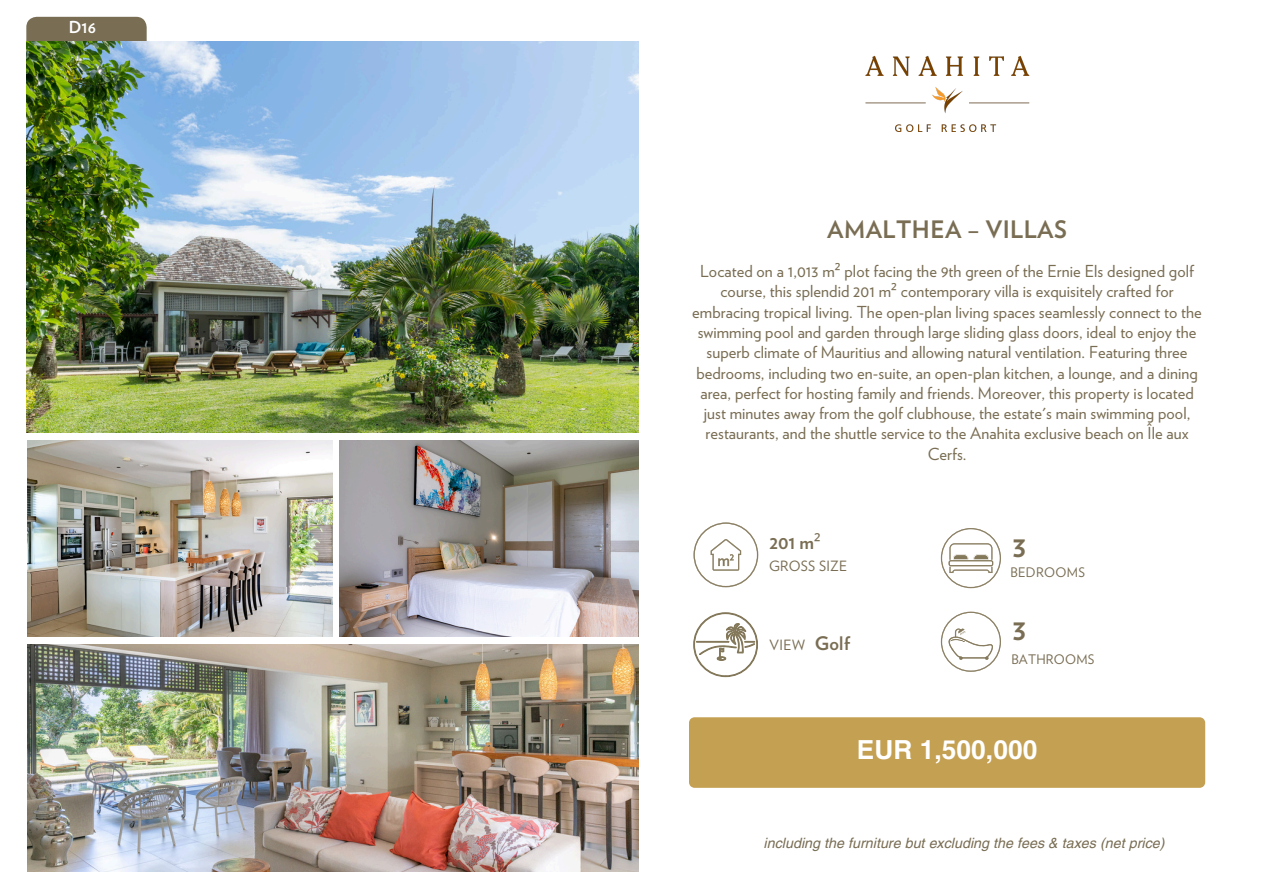
<style>
.page{position:relative;width:1263px;height:894px;background:#fff}
.page>*{position:absolute;margin:0;border:0;box-sizing:border-box;transform-origin:0 0}
.t1{font:700 30.15px "Verlag";color:#796d53}
.t2{font:700 26.25px "Helvetica LT Pro";letter-spacing:.005em;color:#fff}
.t3{font:700 24px "Verlag";letter-spacing:.02em;color:#796d53}
.t4{font:700 18.6px "Verlag";letter-spacing:.01em;color:#796d53}
.t5{font:16.5px/20.2px "Verlag";letter-spacing:.005em;color:#796d53;text-align:center}
.t6{font:700 16.5px "Verlag";color:#fff}
.t7{font:italic 14.25px "Helvetica LT Pro";letter-spacing:.005em;color:#796d53}
.t8{font:14.1px "Verlag";letter-spacing:.015em;color:#796d53}
.t9{font:13.05px "Verlag";letter-spacing:.015em;color:#796d53}
.s1{font-family:"Noto Sans"}
.s2{font-family:"Noto Sans";font-weight:400}
</style>
<div class="page">
<img style="left:26px;top:41px;width:612px;height:392px">
<div style="left:26px;top:17px;width:121px;height:24px;background:#796d53"></div>
<img style="left:340px;top:440px;width:298px;height:196px">
<img style="left:27px;top:644px;width:611px;height:226px">
<img style="left:27px;top:440px;width:305px;height:196px">
<img style="left:865px;top:55px;width:165px;height:77px">
<svg style="left:693px;top:522px;width:65px;height:65px"></svg>
<svg style="left:693px;top:612px;width:65px;height:65px"></svg>
<svg style="left:941px;top:528px;width:60px;height:60px"></svg>
<svg style="left:941px;top:611px;width:60px;height:60px"></svg>
<div style="left:689px;top:717px;width:516px;height:70px;background:#c4a053"></div>
<p class="t6" style="left:69px;top:20px;width:29px">D16</p>
<p class="t3" style="left:827px;top:218px;width:241px">AMALTHEA – VILLAS</p>
<h4 class="t5" style="left:692px;top:262px;width:511px">Located on a 1,013 m<span class="s1">²</span> plot facing the 9th green of the Ernie Els designed golf course, this splendid 201 m<span class="s1">²</span> contemporary villa is exquisitely crafted for embracing tropical living. The open-plan living spaces seamlessly connect to the swimming pool and garden through large sliding glass doors, ideal to enjoy the superb climate of Mauritius and allowing natural ventilation. Featuring three bedrooms, including two en-suite, an open-plan kitchen, a lounge, and a dining area, perfect for hosting family and friends. Moreover, this property is located just minutes away from the golf clubhouse, the estate's main swimming pool, restaurants, and the shuttle service to the Anahita exclusive beach on Île aux Cerfs.</h4>
<h3 class="t4" style="left:769px;top:533px;width:53px">201 m<span class="s2">²</span></h3>
<p class="t8" style="left:769px;top:560px;width:80px">GROSS SIZE</p>
<h6 class="t8" style="left:769px;top:638px;width:37px">VIEW</h6>
<h6 class="t4" style="left:815px;top:634px;width:37px">Golf</h6>
<h3 class="t1" style="left:1013px;top:533px;width:15px">3</h3>
<h6 class="t9" style="left:1010px;top:566px;width:76px">BEDROOMS</h6>
<p class="t1" style="left:1013px;top:616px;width:15px">3</p>
<p class="t9" style="left:1011px;top:653px;width:84px">BATHROOMS</p>
<h6 class="t2" style="left:857px;top:740px;width:182px">EUR 1,500,000</h6>
<h1 class="t7" style="left:764px;top:838px;width:402px">including the furniture but excluding the fees &amp; taxes (net price)</h1>
</div>
